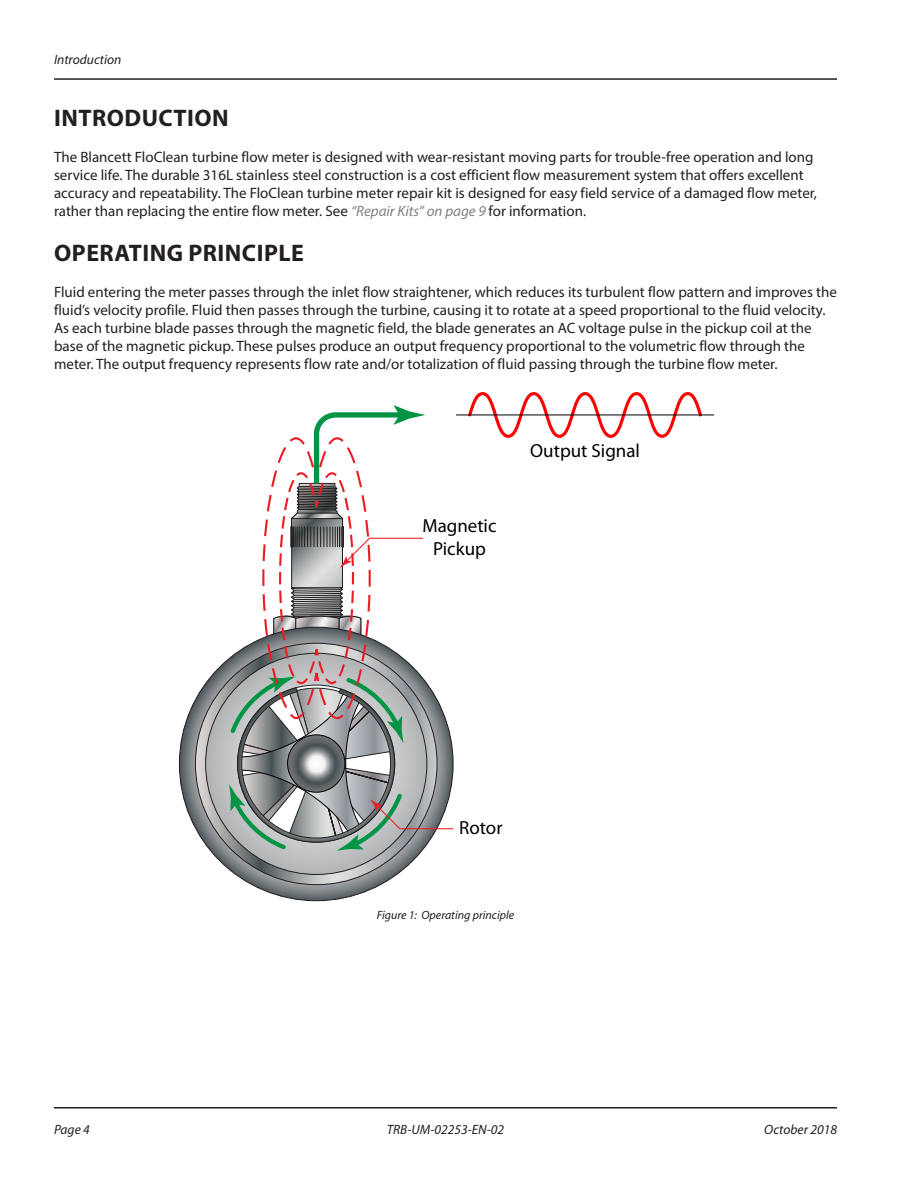
<style>
.page{position:relative;width:918px;height:1188px;background:#fff}
.page>*{position:absolute;margin:0;border:0;box-sizing:border-box;transform-origin:0 0}
.Heading_1{font:700 24px "Myriad Pro";letter-spacing:.02em;color:#231f20}
.t1{font:18.9px/22.8px "Myriad Pro";color:#000;text-align:center}
.Body{font:15px/18px "Myriad Pro";color:#231f20}
.t2{font:italic 13.5px "Myriad Pro";color:#231f20}
.t3{font:italic 12px "Myriad Pro";color:#231f20}
.s1{font-style:italic;color:#7f807f}
</style>
<div class="page">
<svg style="left:179px;top:700px;width:16px;height:128px"></svg>
<svg style="left:195px;top:660px;width:32px;height:208px"></svg>
<svg style="left:466px;top:392px;width:238px;height:46px"></svg>
<hr style="left:456px;top:415px;width:258px;height:1px;background:#000">
<svg style="left:227px;top:405px;width:227px;height:497px"></svg>
<hr style="left:54px;top:78px;width:783px;height:2px;background:#231f20">
<hr style="left:54px;top:1107px;width:783px;height:1px;background:#231f20">
<p class="t2" style="left:54px;top:51px;width:69px">Introduction</p>
<p class="Heading_1" style="left:54px;top:102px;width:176px">INTRODUCTION</p>
<p class="Body" style="left:54px;top:148px;width:765px">The Blancett FloClean turbine flow meter is designed with wear-resistant moving parts for trouble-free operation and long service life. The durable 316L stainless steel construction is a cost efficient flow measurement system that offers excellent accuracy and repeatability. The FloClean turbine meter repair kit is designed for easy field service of a damaged flow meter, rather than replacing the entire flow meter. See <span class="s1">“Repair Kits” on page 9</span> for information.</p>
<p class="Heading_1" style="left:54px;top:237px;width:251px">OPERATING PRINCIPLE</p>
<p class="Body" style="left:54px;top:283px;width:785px">Fluid entering the meter passes through the inlet flow straightener, which reduces its turbulent flow pattern and improves the fluid’s velocity profile. Fluid then passes through the turbine, causing it to rotate at a speed proportional to the fluid velocity.<br>As each turbine blade passes through the magnetic field, the blade generates an AC voltage pulse in the pickup coil at the base of the magnetic pickup. These pulses produce an output frequency proportional to the volumetric flow through the meter. The output frequency represents flow rate and/or totalization of fluid passing through the turbine flow meter.</p>
<p class="t1" style="left:422px;top:514px;width:76px">Magnetic<br>Pickup</p>
<p class="t1" style="left:530px;top:439px;width:111px">Output Signal</p>
<p class="t1" style="left:459px;top:816px;width:45px">Rotor</p>
<p class="t3" style="left:377px;top:907px;width:139px">Figure 1: Operating principle</p>
<p class="t2" style="left:54px;top:1121px;width:37px">Page 4</p>
<p class="t2" style="left:387px;top:1121px;width:119px">TRB-UM-02253-EN-02</p>
<p class="t2" style="left:764px;top:1121px;width:74px">October 2018</p>
</div>
